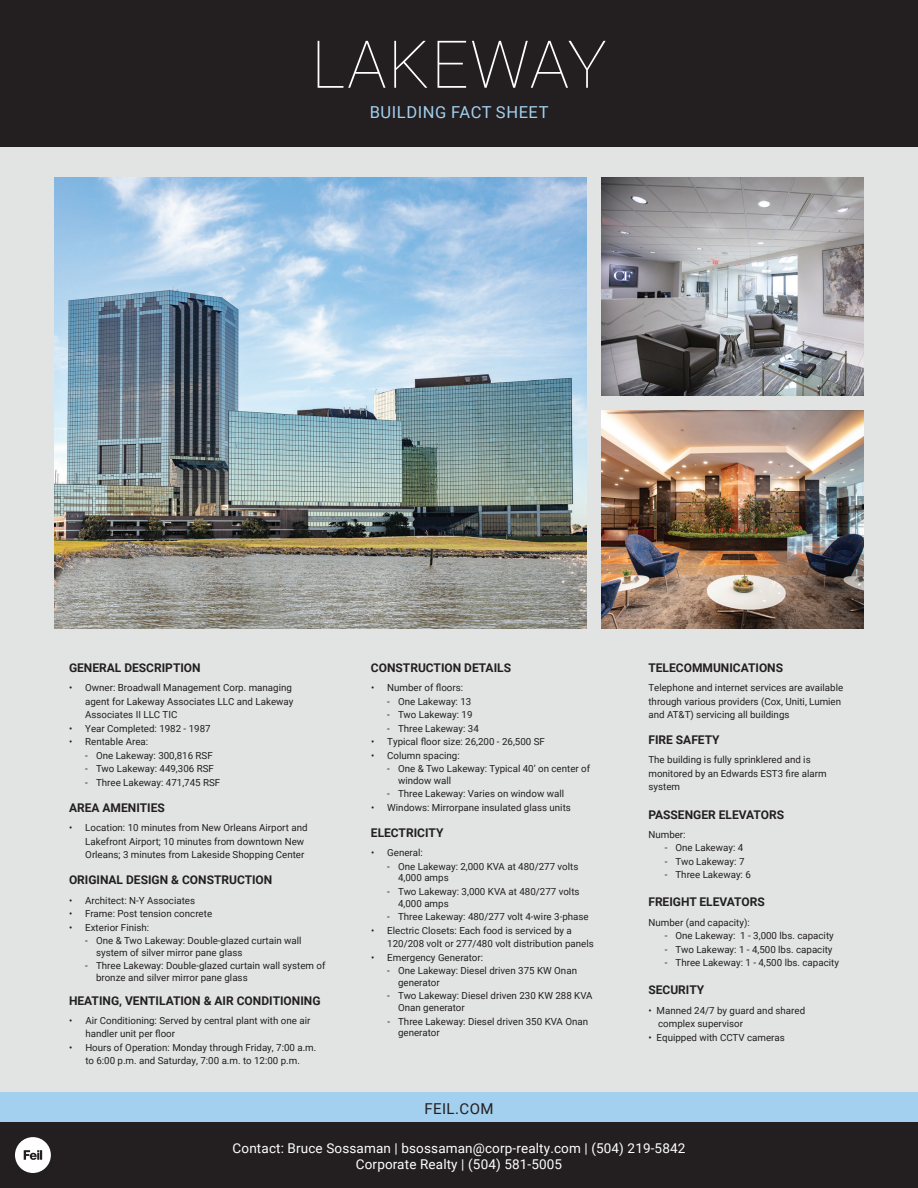
<style>
.page{position:relative;width:918px;height:1188px;background:#e2e4e4}
.page>*{position:absolute;margin:0;border:0;box-sizing:border-box;transform-origin:0 0}
.t1{font:100 66px "Roboto";letter-spacing:.02em;color:#fff}
.t2{font:16.5px "Roboto";letter-spacing:.035em;color:#a3d0ee}
.t3{font:15px "Roboto";letter-spacing:.03em;color:#231f20}
.t4{font:13.5px/16.2px "Roboto";letter-spacing:.01em;color:#fff;text-align:center}
.t5{font:700 12px "Roboto";color:#231f20}
.t6{font:9.75px/13.5px "Roboto";color:#231f20}
</style>
<div class="page">
<div style="left:0;top:1122px;width:918px;height:66px;background:#231f20"></div>
<div style="left:0;top:0;width:918px;height:147px;background:#231f20"></div>
<div style="left:0;top:1093px;width:918px;height:29px;background:#a3d0ee"></div>
<svg style="left:15px;top:1137px;width:36px;height:36px"></svg>
<img style="left:54px;top:177px;width:533px;height:452px">
<img style="left:602px;top:177px;width:262px;height:218px">
<img style="left:602px;top:410px;width:262px;height:219px">
<h1 class="t1" style="left:311px;top:18px;width:297px">LAKEWAY</h1>
<h2 class="t2" style="left:370px;top:100px;width:180px">BUILDING FACT SHEET</h2>
<p class="t5" style="left:69px;top:659px;width:133px">GENERAL DESCRIPTION</p>
<p class="t6" style="left:85px;top:681px;width:210px;text-indent:-16px">• Owner: Broadwall Management Corp. managing agent for Lakeway Associates LLC and Lakeway<br>Associates II LLC TIC</p>
<p class="t6" style="left:69px;top:721px;width:143px">• Year Completed: 1982 - 1987</p>
<p class="t6" style="left:69px;top:735px;width:81px">• Rentable Area:</p>
<p class="t6" style="left:85px;top:748px;width:129px">- One Lakeway: 300,816 RSF</p>
<p class="t6" style="left:85px;top:762px;width:130px">- Two Lakeway: 449,306 RSF</p>
<p class="t6" style="left:85px;top:775px;width:137px">- Three Lakeway: 471,745 RSF</p>
<p class="t5" style="left:69px;top:799px;width:97px">AREA AMENITIES</p>
<p class="t6" style="left:85px;top:821px;width:224px;text-indent:-16px">• Location: 10 minutes from New Orleans Airport and<br>Lakefront Airport; 10 minutes from downtown New<br>Orleans; 3 minutes from Lakeside Shopping Center</p>
<p class="t6" style="left:69px;top:893px;width:128px">• Architect: N-Y Associates</p>
<p class="t6" style="left:69px;top:906px;width:145px">• Frame: Post tension concrete</p>
<p class="t6" style="left:69px;top:920px;width:82px">• Exterior Finish:</p>
<p class="t6" style="left:96px;top:934px;width:207px;line-height:11.7px;text-indent:-11px">- One &amp; Two Lakeway: Double-glazed curtain wall system of silver mirror pane glass</p>
<p class="t6" style="left:96px;top:960px;width:231px;line-height:11.7px;text-indent:-11px">- Three Lakeway: Double-glazed curtain wall system of bronze and silver mirror pane glass</p>
<p class="t5" style="left:69px;top:872px;width:205px">ORIGINAL DESIGN &amp; CONSTRUCTION</p>
<p class="t5" style="left:69px;top:992px;width:253px">HEATING, VENTILATION &amp; AIR CONDITIONING</p>
<p class="t6" style="left:85px;top:1013px;width:227px;text-indent:-16px">• Air Conditioning: Served by central plant with one air handler unit per floor</p>
<p class="t6" style="left:69px;top:1040px;width:249px;text-align:center">• Hours of Operation: Monday through Friday, 7:00 a.m. to 6:00 p.m. and Saturday, 7:00 a.m. to 12:00 p.m.</p>
<p class="t5" style="left:371px;top:659px;width:142px">CONSTRUCTION DETAILS</p>
<p class="t6" style="left:371px;top:681px;width:94px">• Number of floors:</p>
<p class="t6" style="left:387px;top:694px;width:86px">- One Lakeway: 13</p>
<p class="t6" style="left:387px;top:708px;width:87px">- Two Lakeway: 19</p>
<p class="t6" style="left:387px;top:721px;width:93px">- Three Lakeway: 34</p>
<p class="t6" style="left:371px;top:735px;width:175px">• Typical floor size: 26,200 - 26,500 SF</p>
<p class="t6" style="left:371px;top:748px;width:90px">• Column spacing:</p>
<p class="t6" style="left:398px;top:763px;width:194px;line-height:11.7px;text-indent:-11px">- One &amp; Two Lakeway: Typical 40’ on center of window wall</p>
<p class="t6" style="left:387px;top:787px;width:178px">- Three Lakeway: Varies on window wall</p>
<p class="t6" style="left:371px;top:800px;width:201px">• Windows: Mirrorpane insulated glass units</p>
<p class="t5" style="left:371px;top:824px;width:74px">ELECTRICITY</p>
<p class="t6" style="left:371px;top:846px;width:53px">• General:</p>
<p class="t6" style="left:398px;top:860px;width:182px;line-height:11.7px;text-indent:-11px">- One Lakeway: 2,000 KVA at 480/277 volts<br>4,000 amps</p>
<p class="t6" style="left:398px;top:885px;width:183px;line-height:11.7px;text-indent:-11px">- Two Lakeway: 3,000 KVA at 480/277 volts<br>4,000 amps</p>
<p class="t6" style="left:387px;top:910px;width:203px">- Three Lakeway: 480/277 volt 4-wire 3-phase</p>
<p class="t6" style="left:387px;top:923px;width:208px;text-indent:-16px">• Electric Closets: Each food is serviced by a<br>120/208 volt or 277/480 volt distribution panels</p>
<p class="t6" style="left:371px;top:950px;width:113px">• Emergency Generator:</p>
<p class="t6" style="left:398px;top:964px;width:180px;line-height:11.7px;text-indent:-11px">- One Lakeway: Diesel driven 375 KW Onan generator</p>
<p class="t6" style="left:398px;top:990px;width:196px;line-height:11.7px;text-indent:-11px">- Two Lakeway: Diesel driven 230 KW 288 KVA<br>Onan generator</p>
<p class="t6" style="left:398px;top:1015px;width:192px;line-height:11.7px;text-indent:-11px">- Three Lakeway: Diesel driven 350 KVA Onan generator</p>
<h3 class="t3" style="left:424px;top:1098px;width:71px">FEIL.COM</h3>
<p class="t5" style="left:648px;top:659px;width:136px">TELECOMMUNICATIONS</p>
<p class="t6" style="left:648px;top:681px;width:196px">Telephone and internet services are available through various providers (Cox, Uniti, Lumien and AT&amp;T) servicing all buildings</p>
<p class="t6" style="left:648px;top:753px;width:180px">The building is fully sprinklered and is monitored by an Edwards EST3 fire alarm system</p>
<p class="t6" style="left:648px;top:827px;width:39px">Number:</p>
<p class="t6" style="left:665px;top:841px;width:80px">- One Lakeway: 4</p>
<p class="t6" style="left:665px;top:854px;width:81px">- Two Lakeway: 7</p>
<p class="t6" style="left:665px;top:868px;width:88px">- Three Lakeway: 6</p>
<p class="t6" style="left:649px;top:915px;width:103px">Number (and capacity):</p>
<p class="t6" style="left:665px;top:929px;width:171px">- One Lakeway: 1 - 3,000 lbs. capacity</p>
<p class="t6" style="left:665px;top:942px;width:169px">- Two Lakeway: 1 - 4,500 lbs. capacity</p>
<p class="t6" style="left:665px;top:956px;width:176px">- Three Lakeway: 1 - 4,500 lbs. capacity</p>
<p class="t5" style="left:648px;top:732px;width:73px">FIRE SAFETY</p>
<p class="t5" style="left:648px;top:806px;width:137px">PASSENGER ELEVATORS</p>
<p class="t5" style="left:648px;top:894px;width:118px">FREIGHT ELEVATORS</p>
<p class="t5" style="left:648px;top:982px;width:57px">SECURITY</p>
<p class="t6" style="left:658px;top:1003px;width:149px;text-indent:-10px">• Manned 24/7 by guard and shared complex supervisor</p>
<p class="t6" style="left:648px;top:1030px;width:138px">• Equipped with CCTV cameras</p>
<h3 class="t4" style="left:233px;top:1140px;width:454px">Contact: Bruce Sossaman | bsossaman@corp-realty.com | (504) 219-5842<br>Corporate Realty | (504) 581-5005</h3>
</div>
